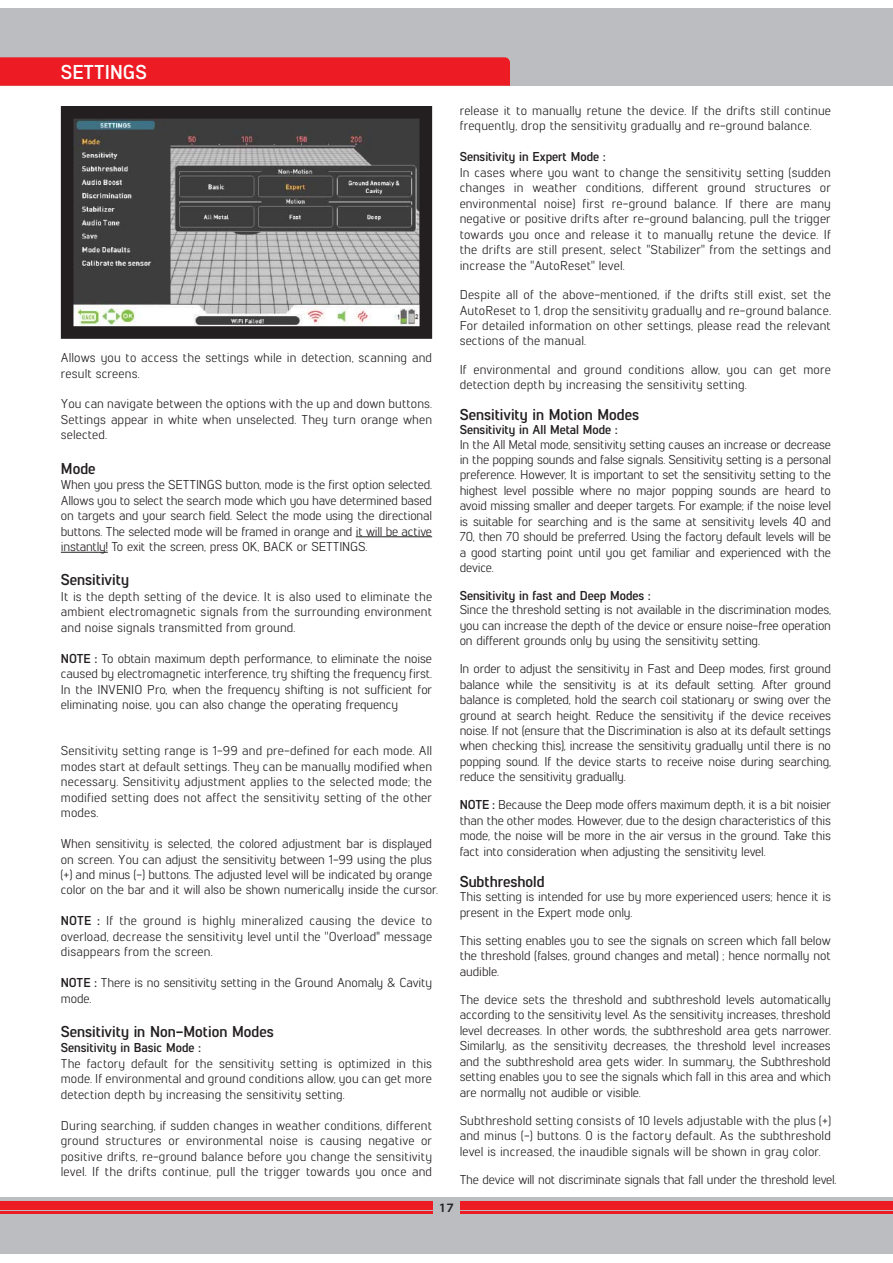
<style>
.page{position:relative;width:893px;height:1263px;background:#fff}
.page>*{position:absolute;margin:0;border:0;box-sizing:border-box;transform-origin:0 0}
.t1{font:700 20.1px "Lintel";color:#fff}
.t2{font:700 15.75px "Lintel";color:#231f20}
.t3{font:12.9px/15.5px "Lintel";letter-spacing:-.005em;color:#231f20;text-align:justify}
.t4{font:700 12.9px "Lintel";color:#231f20}
.t5{font:600 semi-expanded 12.9px "Myriad Pro";color:#231f20}
.s1{font-weight:700}
</style>
<div class="page">
<div style="left:0;top:1197px;width:893px;height:57px;background:#bbbdc0"></div>
<div style="left:0;top:1205px;width:432px;height:5px;background:#ed1c24"></div>
<hr style="left:0;top:1201px;width:432px;height:2px;background:#ed1c24">
<hr style="left:0;top:1212px;width:432px;height:2px;background:#ed1c24">
<div style="left:460px;top:1205px;width:433px;height:5px;background:#ed1c24"></div>
<hr style="left:460px;top:1201px;width:433px;height:2px;background:#ed1c24">
<hr style="left:460px;top:1212px;width:433px;height:2px;background:#ed1c24">
<div style="left:0;top:9px;width:893px;height:77px;background:#bbbdc0"></div>
<div style="left:0;top:57px;width:510px;height:29px;background:#ed1c24"></div>
<hr style="left:356px;top:536px;width:76px;height:1px;background:#231f20">
<hr style="left:61px;top:552px;width:47px;height:1px;background:#231f20">
<svg style="left:61px;top:106px;width:371px;height:233px;background:#6a6a6a"></svg>
<h1 class="t1" style="left:61px;top:64px;width:87px">SETTINGS</h1>
<p class="t3" style="left:61px;top:351px;width:373px">Allows you to access the settings while in detection, scanning and result screens.</p>
<p class="t3" style="left:61px;top:397px;width:373px">You can navigate between the options with the up and down buttons.<br>Settings appear in white when unselected. They turn orange when selected.</p>
<p class="t2" style="left:61px;top:462px;width:36px">Mode</p>
<p class="t3" style="left:61px;top:478px;width:373px">When you press the SETTINGS button, mode is the first option selected.<br>Allows you to select the search mode which you have determined based on targets and your search field. Select the mode using the directional buttons. The selected mode will be framed in orange and it will be active instantly! To exit the screen, press OK, BACK or SETTINGS.</p>
<p class="t2" style="left:61px;top:574px;width:70px">Sensitivity</p>
<p class="t3" style="left:61px;top:590px;width:373px">It is the depth setting of the device. It is also used to eliminate the ambient electromagnetic signals from the surrounding environment and noise signals transmitted from ground.</p>
<p class="t3" style="left:61px;top:651px;width:373px"><span class="s1">NOTE :</span> To obtain maximum depth performance, to eliminate the noise caused by electromagnetic interference, try shifting the frequency first.<br>In the INVENIO Pro, when the frequency shifting is not sufficient for eliminating noise, you can also change the operating frequency</p>
<p class="t3" style="left:61px;top:744px;width:373px">Sensitivity setting range is 1-99 and pre-defined for each mode. All modes start at default settings. They can be manually modified when necessary. Sensitivity adjustment applies to the selected mode; the modified setting does not affect the sensitivity setting of the other modes.</p>
<p class="t3" style="left:61px;top:837px;width:379px;text-align:left">When sensitivity is selected, the colored adjustment bar is displayed on screen. You can adjust the sensitivity between 1-99 using the plus (+) and minus (-) buttons. The adjusted level will be indicated by orange color on the bar and it will also be shown numerically inside the cursor.</p>
<p class="t3" style="left:61px;top:914px;width:373px"><span class="s1">NOTE :</span> If the ground is highly mineralized causing the device to overload, decrease the sensitivity level until the ''Overload'' message disappears from the screen.</p>
<p class="t3" style="left:61px;top:976px;width:373px"><span class="s1">NOTE :</span> There is no sensitivity setting in the Ground Anomaly &amp; Cavity mode.</p>
<p class="t2" style="left:61px;top:1026px;width:214px">Sensitivity in Non-Motion Modes</p>
<p class="t4" style="left:61px;top:1043px;width:141px">Sensitivity in Basic Mode :</p>
<p class="t3" style="left:61px;top:1057px;width:373px">The factory default for the sensitivity setting is optimized in this mode. If environmental and ground conditions allow, you can get more detection depth by increasing the sensitivity setting.</p>
<p class="t3" style="left:61px;top:1119px;width:373px">During searching, if sudden changes in weather conditions, different ground structures or environmental noise is causing negative or positive drifts, re-ground balance before you change the sensitivity level. If the drifts continue, pull the trigger towards you once and</p>
<p class="t3" style="left:460px;top:104px;width:373px">release it to manually retune the device. If the drifts still continue frequently, drop the sensitivity gradually and re-ground balance.</p>
<p class="t4" style="left:460px;top:152px;width:147px">Sensitivity in Expert Mode :</p>
<p class="t3" style="left:460px;top:166px;width:373px">In cases where you want to change the sensitivity setting (sudden changes in weather conditions, different ground structures or environmental noise) first re-ground balance. If there are many negative or positive drifts after re-ground balancing, pull the trigger towards you once and release it to manually retune the device. If the drifts are still present, select ''Stabilizer'' from the settings and increase the ''AutoReset'' level.</p>
<p class="t3" style="left:460px;top:288px;width:373px">Despite all of the above-mentioned, if the drifts still exist, set the AutoReset to 1, drop the sensitivity gradually and re-ground balance.<br>For detailed information on other settings, please read the relevant sections of the manual.</p>
<p class="t3" style="left:460px;top:362px;width:373px">If environmental and ground conditions allow, you can get more detection depth by increasing the sensitivity setting.</p>
<p class="t2" style="left:460px;top:409px;width:181px">Sensitivity in Motion Modes</p>
<p class="t4" style="left:460px;top:425px;width:159px">Sensitivity in All Metal Mode :</p>
<p class="t3" style="left:460px;top:437px;width:373px">In the All Metal mode, sensitivity setting causes an increase or decrease in the popping sounds and false signals. Sensitivity setting is a personal preference. However, It is important to set the sensitivity setting to the highest level possible where no major popping sounds are heard to avoid missing smaller and deeper targets. For example; if the noise level is suitable for searching and is the same at sensitivity levels 40 and 70, then 70 should be preferred. Using the factory default levels will be a good starting point until you get familiar and experienced with the device.</p>
<p class="t4" style="left:460px;top:591px;width:192px">Sensitivity in fast and Deep Modes :</p>
<p class="t3" style="left:460px;top:603px;width:373px">Since the threshold setting is not available in the discrimination modes, you can increase the depth of the device or ensure noise-free operation on different grounds only by using the sensitivity setting.</p>
<p class="t3" style="left:460px;top:662px;width:373px">In order to adjust the sensitivity in Fast and Deep modes, first ground balance while the sensitivity is at its default setting. After ground balance is completed, hold the search coil stationary or swing over the ground at search height. Reduce the sensitivity if the device receives noise. If not (ensure that the Discrimination is also at its default settings when checking this), increase the sensitivity gradually until there is no popping sound. If the device starts to receive noise during searching, reduce the sensitivity gradually.</p>
<p class="t3" style="left:460px;top:798px;width:373px"><span class="s1">NOTE :</span> Because the Deep mode offers maximum depth, it is a bit noisier than the other modes. However, due to the design characteristics of this mode, the noise will be more in the air versus in the ground. Take this fact into consideration when adjusting the sensitivity level.</p>
<p class="t2" style="left:460px;top:876px;width:86px">Subthreshold</p>
<p class="t3" style="left:460px;top:890px;width:373px">This setting is intended for use by more experienced users; hence it is present in the Expert mode only.</p>
<p class="t3" style="left:460px;top:934px;width:373px">This setting enables you to see the signals on screen which fall below the threshold (falses, ground changes and metal) ; hence normally not audible.</p>
<p class="t3" style="left:460px;top:993px;width:373px">The device sets the threshold and subthreshold levels automatically according to the sensitivity level. As the sensitivity increases, threshold level decreases. In other words, the subthreshold area gets narrower.<br>Similarly, as the sensitivity decreases, the threshold level increases and the subthreshold area gets wider. In summary, the Subthreshold setting enables you to see the signals which fall in this area and which are normally not audible or visible.</p>
<p class="t3" style="left:460px;top:1113px;width:373px">Subthreshold setting consists of 10 levels adjustable with the plus (+) and minus (-) buttons. 0 is the factory default. As the subthreshold level is increased, the inaudible signals will be shown in gray color.</p>
<p class="t3" style="left:460px;top:1172px;width:378px">The device will not discriminate signals that fall under the threshold level.</p>
<p class="t5" style="left:439px;top:1200px;width:16px">17</p>
</div>
